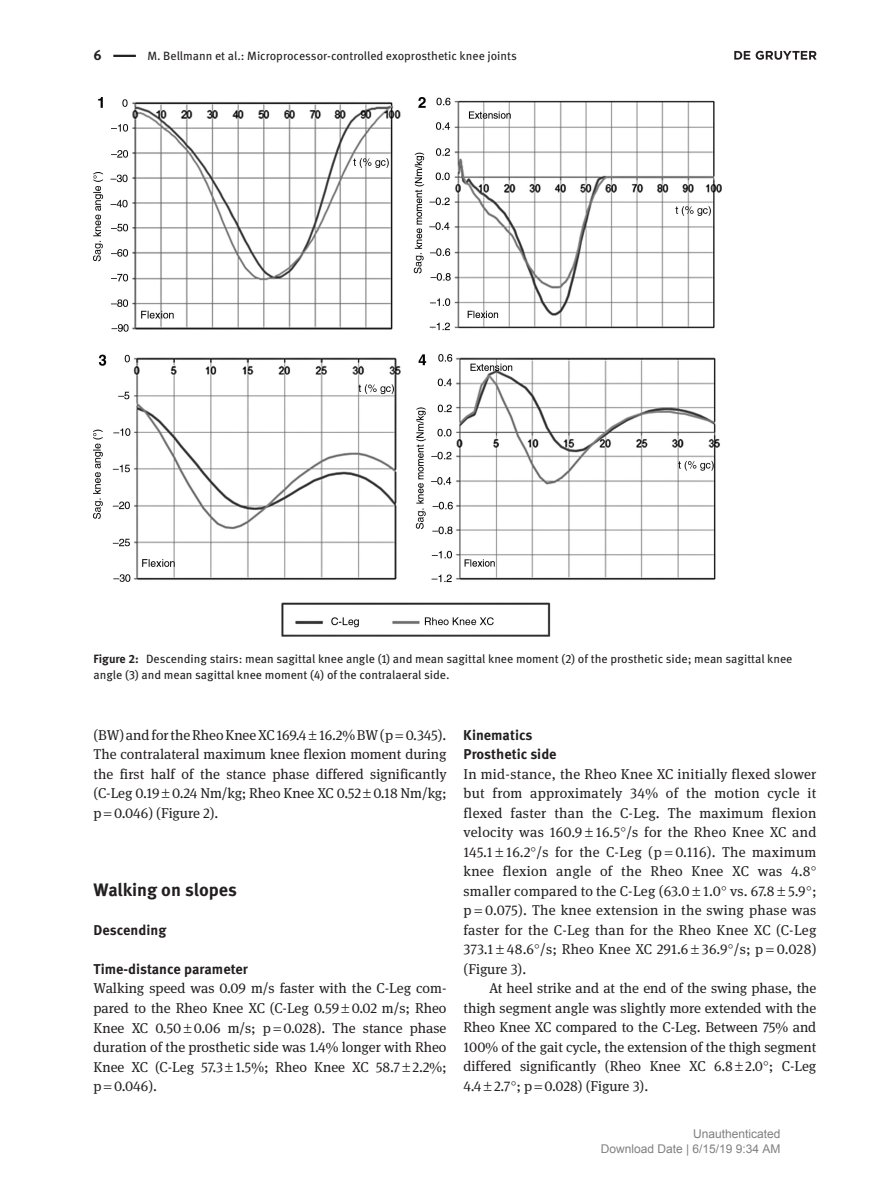
<style>
.page{position:relative;width:893px;height:1191px;background:#fff}
.page>*{position:absolute;margin:0;border:0;box-sizing:border-box;transform-origin:0 0}
.t1{font:700 18px "DG Meta Science";letter-spacing:-.005em;color:#231f20}
.t2{font:14.25px/19.5px "DG Meta Serif Science";letter-spacing:.02em;color:#231f20;text-align:justify}
.t3{font:700 14.25px/19.5px "DG Meta Science";color:#231f20}
.t4{font:12px/16.5px "DG Meta Science";color:#231f20}
.t5{font:12px/15px "Arial";color:#808080;text-align:right}
.s1{font-weight:700}
</style>
<div class="page">
<hr style="left:113px;top:55px;width:23px;height:2px;background:#231f20">
<img style="left:94px;top:98px;width:627px;height:538px">
<svg style="left:734px;top:51px;width:83px;height:9px"></svg>
<p class="t3" style="left:94px;top:45px;width:10px">6</p>
<p class="t4" style="left:147px;top:47px;width:371px">M. Bellmann et al.: Microprocessor-controlled exoprosthetic knee joints</p>
<p class="t4" style="left:94px;top:650px;width:700px"><span class="s1">Figure 2:</span> Descending stairs: mean sagittal knee angle (1) and mean sagittal knee moment (2) of the prosthetic side; mean sagittal knee angle (3) and mean sagittal knee moment (4) of the contralaeral side.</p>
<p class="t2" style="left:94px;top:725px;width:354px">(BW) and for the Rheo Knee XC 169.4 16.2% BW (p 0.345).<br>The contralateral maximum knee flexion moment during the first half of the stance phase differed significantly (C-Leg 0.19 0.24 Nm/kg; Rheo Knee XC 0.52 0.18 Nm/kg; p 0.046) (Figure 2).</p>
<p class="t1" style="left:94px;top:875px;width:145px">Walking on slopes</p>
<p class="t3" style="left:94px;top:919px;width:74px">Descending</p>
<p class="t3" style="left:94px;top:958px;width:156px">Time-distance parameter</p>
<p class="t2" style="left:94px;top:978px;width:354px">Walking speed was 0.09 m/s faster with the C-Leg com&shy;pared to the Rheo Knee XC (C-Leg 0.59 0.02 m/s; Rheo Knee XC 0.50 0.06 m/s; p 0.028). The stance phase duration of the prosthetic side was 1.4% longer with Rheo Knee XC (C-Leg 57.3 1.5%; Rheo Knee XC 58.7 2.2%; p 0.046).</p>
<p class="t3" style="left:463px;top:724px;width:95px">Kinematics<br>Prosthetic side</p>
<p class="t2" style="left:463px;top:764px;width:354px;text-align:left">In mid-stance, the Rheo Knee XC initially flexed slower but from approximately 34% of the motion cycle it flexed faster than the C-Leg. The maximum flexion velocity was 160.9 16.5 /s for the Rheo Knee XC and 145.1 16.2 /s for the C-Leg (p 0.116). The maximum knee flexion angle of the Rheo Knee XC was 4.8 smaller compared to the C-Leg (63.0 1.0 vs. 67.8 5.9 ; p 0.075). The knee extension in the swing phase was faster for the C-Leg than for the Rheo Knee XC (C-Leg 373.1 48.6 /s; Rheo Knee XC 291.6 36.9 /s; p 0.028) (Figure 3).</p>
<p class="t2" style="left:463px;top:978px;width:354px;text-indent:26px">At heel strike and at the end of the swing phase, the thigh segment angle was slightly more extended with the Rheo Knee XC compared to the C-Leg. Between 75% and 100% of the gait cycle, the extension of the thigh segment differed significantly (Rheo Knee XC 6.8 2.0 ; C-Leg 4.4 2.7 ; p 0.028) (Figure 3).</p>
<p class="t5" style="left:601px;top:1127px;width:181px">Unauthenticated<br>Download Date | 6/15/19 9:34 AM</p>
</div>
